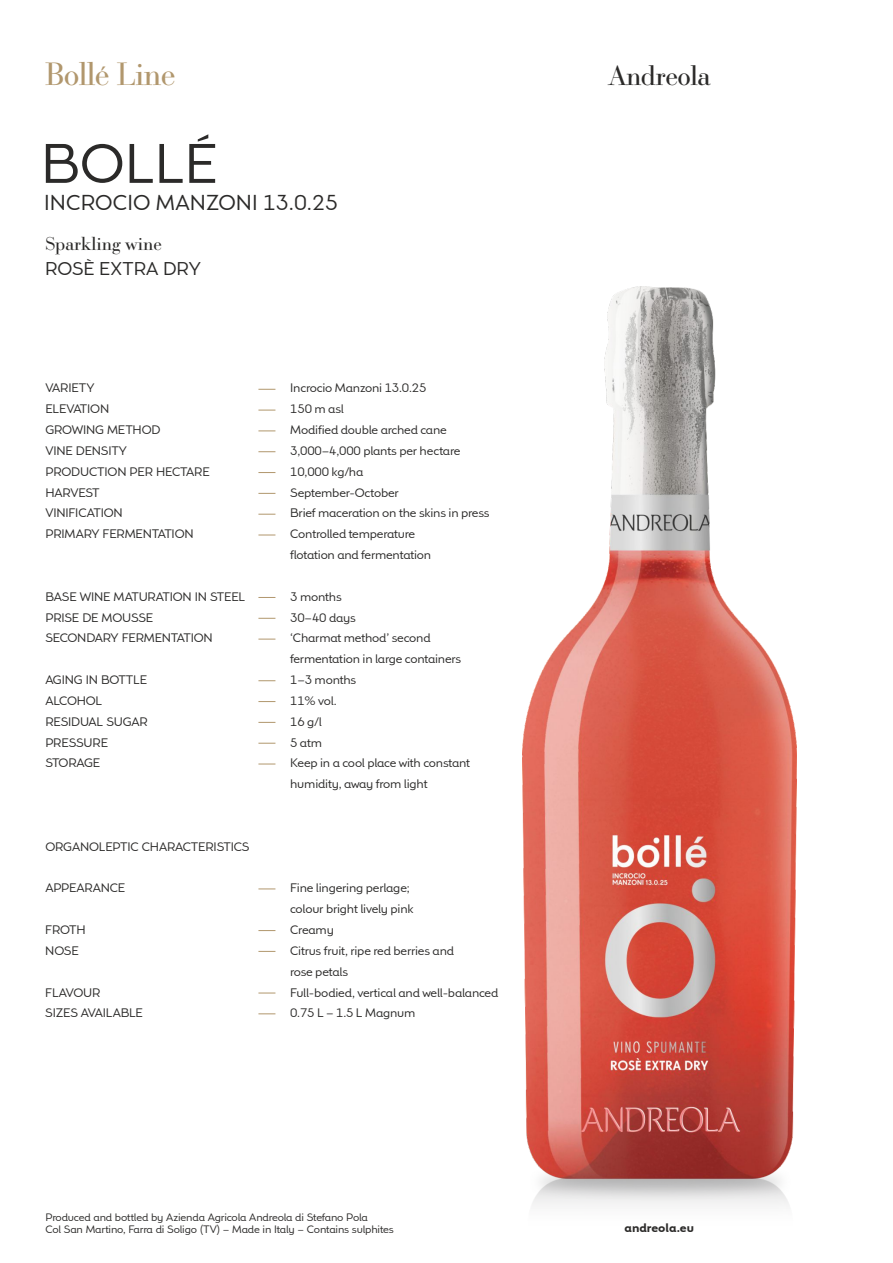
<style>
.page{position:relative;width:893px;height:1263px;background:#fff}
.page>*{position:absolute;margin:0;border:0;box-sizing:border-box;transform-origin:0 0}
.t1{font:54px "Remo Pro";color:#2b2a29}
.t2{font:31.5px "Ratio Modern";letter-spacing:-.025em;color:#b1976d}
.t3{font:27px "Ratio Modern";letter-spacing:-.02em;color:#2b2a29}
.t4{font:21px "Remo Pro";color:#2b2a29}
.t5{font:18px "Ratio Modern";color:#2b2a29}
.t6{font:18px "Remo Pro";color:#2b2a29}
.t7{font:12px/20.9px "Remo Pro";letter-spacing:-.015em;color:#2b2a29}
.t8{font:700 12px "Remo Pro";color:#2b2a29}
.t9{font:10.5px/12.3px "Remo Pro";letter-spacing:-.015em;color:#2b2a29}
</style>
<div class="page">
<img style="left:522px;top:287px;width:274px;height:919px">
<svg style="left:258px;top:389px;width:17px;height:1px"></svg>
<svg style="left:258px;top:410px;width:17px;height:1px"></svg>
<svg style="left:258px;top:430px;width:17px;height:1px"></svg>
<svg style="left:258px;top:451px;width:17px;height:1px"></svg>
<svg style="left:258px;top:472px;width:17px;height:1px"></svg>
<svg style="left:258px;top:493px;width:17px;height:1px"></svg>
<svg style="left:258px;top:514px;width:17px;height:1px"></svg>
<svg style="left:258px;top:535px;width:17px;height:1px"></svg>
<svg style="left:258px;top:888px;width:17px;height:1px"></svg>
<svg style="left:258px;top:951px;width:17px;height:1px"></svg>
<svg style="left:258px;top:930px;width:17px;height:1px"></svg>
<svg style="left:258px;top:992px;width:17px;height:1px"></svg>
<svg style="left:258px;top:1013px;width:17px;height:1px"></svg>
<svg style="left:258px;top:597px;width:17px;height:1px"></svg>
<svg style="left:258px;top:618px;width:17px;height:1px"></svg>
<svg style="left:258px;top:680px;width:17px;height:1px"></svg>
<svg style="left:258px;top:701px;width:17px;height:1px"></svg>
<svg style="left:258px;top:722px;width:17px;height:1px"></svg>
<svg style="left:258px;top:639px;width:17px;height:1px"></svg>
<svg style="left:258px;top:743px;width:17px;height:1px"></svg>
<svg style="left:258px;top:764px;width:17px;height:1px"></svg>
<h2 class="t2" style="left:44px;top:61px;width:133px">Bollé Line</h2>
<h1 class="t1" style="left:41px;top:140px;width:178px">BOLLÉ</h1>
<h3 class="t4" style="left:44px;top:194px;width:295px">INCROCIO MANZONI 13.0.25</h3>
<h3 class="t5" style="left:45px;top:237px;width:118px">Sparkling wine</h3>
<h3 class="t6" style="left:45px;top:260px;width:157px">ROSÈ EXTRA DRY</h3>
<p class="t7" style="left:45px;top:378px;width:166px">VARIETY<br>ELEVATION<br>GROWING METHOD<br>VINE DENSITY<br>PRODUCTION PER HECTARE<br>HARVEST<br>VINIFICATION<br>PRIMARY FERMENTATION</p>
<p class="t7" style="left:45px;top:587px;width:201px">BASE WINE MATURATION IN STEEL<br>PRISE DE MOUSSE<br>SECONDARY FERMENTATION</p>
<p class="t7" style="left:45px;top:670px;width:104px">AGING IN BOTTLE<br>ALCOHOL<br>RESIDUAL SUGAR<br>PRESSURE<br>STORAGE</p>
<p class="t7" style="left:45px;top:837px;width:206px">ORGANOLEPTIC CHARACTERISTICS</p>
<p class="t7" style="left:45px;top:878px;width:81px">APPEARANCE</p>
<p class="t7" style="left:45px;top:920px;width:42px">FROTH<br>NOSE</p>
<p class="t7" style="left:45px;top:983px;width:99px">FLAVOUR<br>SIZES AVAILABLE</p>
<p class="t7" style="left:290px;top:378px;width:201px">Incrocio Manzoni 13.0.25<br>150 m asl<br>Modified double arched cane<br>3,000–4,000 plants per hectare<br>10,000 kg/ha<br>September-October<br>Brief maceration on the skins in press<br>Controlled temperature<br>flotation and fermentation</p>
<p class="t7" style="left:290px;top:587px;width:182px">3 months<br>30–40 days<br>‘Charmat method’ second fermentation in large containers<br>1–3 months<br>11% vol.<br>16 g/l<br>5 atm<br>Keep in a cool place with constant humidity, away from light</p>
<p class="t7" style="left:290px;top:878px;width:210px">Fine lingering perlage;<br>colour bright lively pink<br>Creamy<br>Citrus fruit, ripe red berries and<br>rose petals<br>Full-bodied, vertical and well-balanced<br>0.75 L – 1.5 L Magnum</p>
<p class="t9" style="left:45px;top:1211px;width:350px">Produced and bottled by Azienda Agricola Andreola di Stefano Pola<br>Col San Martino, Farra di Soligo (TV) – Made in Italy – Contains sulphites</p>
<h3 class="t3" style="left:609px;top:64px;width:104px">Andreola</h3>
<p class="t8" style="left:624px;top:1223px;width:71px">andreola.eu</p>
</div>
